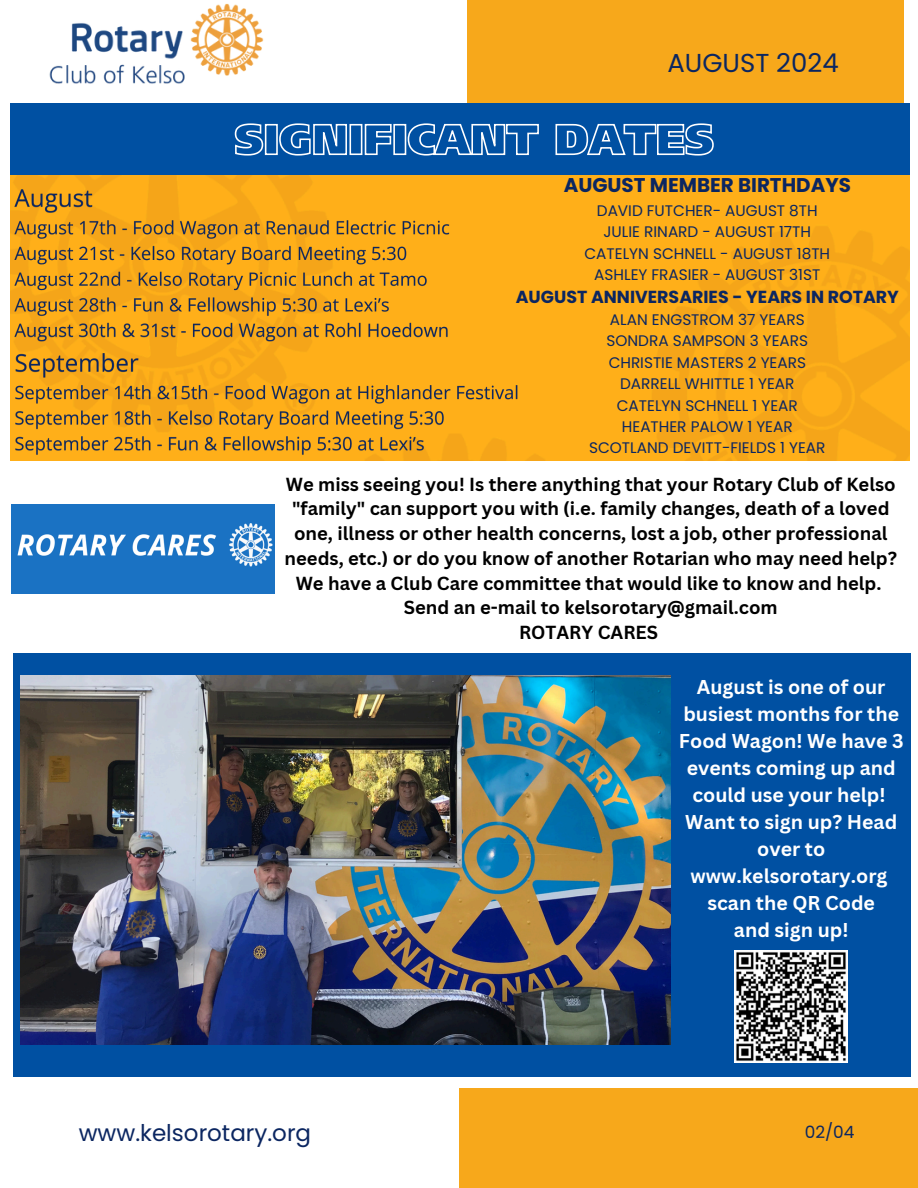
<style>
.page{position:relative;width:918px;height:1188px;background:#fff}
.page>*{position:absolute;margin:0;border:0;box-sizing:border-box;transform-origin:0 0}
.t1{font:25.95px "Poppins";color:#0b2661}
.t2{font:22.95px "Poppins";color:#0b2661}
.t3{font:700 19.95px "Poppins";color:#0b2661}
.t4{font:700 19.5px/27px "Canva Sans";color:#fff;text-align:center}
.t5{font:700 18.45px/24.8px "Canva Sans";color:#000;text-align:center}
.t6{font:700 17.4px "Poppins";color:#0b2661}
.t7{font:16.95px "Poppins";color:#0b2661}
.t8{font:15.3px "Poppins";color:#0b2661}
</style>
<div class="page">
<div style="left:467px;top:0;width:437px;height:120px;background:#f7a81b"></div>
<div style="left:10px;top:103px;width:900px;height:129px;background:#0050a2"></div>
<div style="left:13px;top:653px;width:897px;height:424px;background:#0050a2"></div>
<div style="left:459px;top:1088px;width:459px;height:100px;background:#f7a81b"></div>
<img style="left:10px;top:175px;width:900px;height:286px">
<img style="left:49px;top:3px;width:215px;height:81px">
<img style="left:12px;top:504px;width:263px;height:90px">
<img style="left:21px;top:676px;width:649px;height:369px">
<img style="left:735px;top:950px;width:112px;height:113px">
<svg style="left:234px;top:123px;width:480px;height:33px"></svg>
<img style="left:14px;top:182px;width:505px;height:273px">
<p class="t1" style="left:667px;top:45px;width:173px">AUGUST 2024</p>
<p class="t3" style="left:564px;top:171px;width:289px">AUGUST MEMBER BIRTHDAYS</p>
<p class="t8" style="left:597px;top:200px;width:222px">DAVID FUTCHER- AUGUST 8TH</p>
<p class="t8" style="left:604px;top:221px;width:209px">JULIE RINARD - AUGUST 17TH</p>
<p class="t8" style="left:585px;top:243px;width:247px">CATELYN SCHNELL - AUGUST 18TH</p>
<p class="t8" style="left:594px;top:264px;width:228px">ASHLEY FRASIER - AUGUST 31ST</p>
<p class="t6" style="left:516px;top:284px;width:385px">AUGUST ANNIVERSARIES - YEARS IN ROTARY</p>
<p class="t8" style="left:610px;top:309px;width:196px">ALAN ENGSTROM 37 YEARS</p>
<p class="t8" style="left:607px;top:330px;width:203px">SONDRA SAMPSON 3 YEARS</p>
<p class="t8" style="left:609px;top:352px;width:199px">CHRISTIE MASTERS 2 YEARS</p>
<h4 class="t8" style="left:620px;top:373px;width:176px">DARRELL WHITTLE 1 YEAR</h4>
<p class="t8" style="left:617px;top:394px;width:183px">CATELYN SCHNELL 1 YEAR</p>
<h6 class="t8" style="left:622px;top:416px;width:172px">HEATHER PALOW 1 YEAR</h6>
<h4 class="t8" style="left:589px;top:437px;width:238px">SCOTLAND DEVITT-FIELDS 1 YEAR</h4>
<h3 class="t5" style="left:285px;top:471px;width:614px">We miss seeing you! Is there anything that your Rotary Club of Kelso "family" can support you with (i.e. family changes, death of a loved one, illness or other health concerns, lost a job, other professional needs, etc.) or do you know of another Rotarian who may need help?<br>We have a Club Care committee that would like to know and help.<br>Send an e-mail to kelsorotary@gmail.com<br>ROTARY CARES</h3>
<p class="t4" style="left:679px;top:673px;width:226px">August is one of our busiest months for the<br>Food Wagon! We have 3 events coming up and could use your help!<br>Want to sign up? Head over to www.kelsorotary.org scan the QR Code<br>and sign up!</p>
<p class="t2" style="left:79px;top:1117px;width:234px">www.kelsorotary.org</p>
<p class="t7" style="left:805px;top:1120px;width:51px">02/04</p>
</div>
